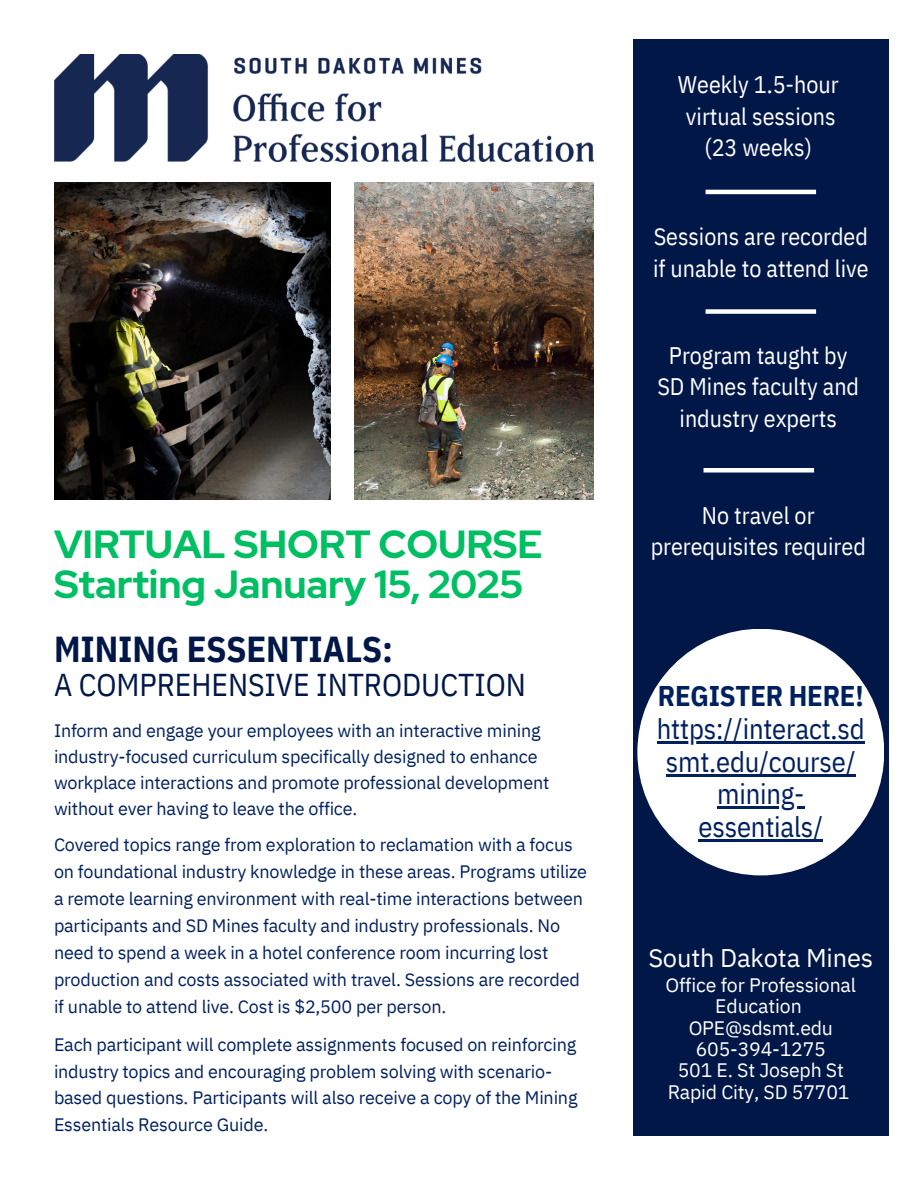
<style>
.page{position:relative;width:918px;height:1188px;background:#fff}
.page>*{position:absolute;margin:0;border:0;box-sizing:border-box;transform-origin:0 0}
.t1{font:700 39px/40.5px "Red Hat Display";color:#00bf63}
.t2{font:700 36px "IBM Plex Sans Cond";color:#001747}
.t3{font:31.5px "IBM Plex Sans Cond";color:#001747}
.t4{font:28.5px/32.7px "IBM Plex Sans Cond";letter-spacing:-.005em;color:#002060;text-align:center}
.t5{font:700 28.5px "IBM Plex Sans Cond";letter-spacing:-.005em;color:#002060}
.t6{font:25.5px "IBM Plex Sans";letter-spacing:-.005em;color:#fff}
.t7{font:24px/31.5px "IBM Plex Sans Cond";color:#fff;text-align:center}
.t8{font:19.5px/21.3px "IBM Plex Sans";letter-spacing:-.01em;color:#fff;text-align:center}
.t9{font:18px/25.8px "IBM Plex Sans";letter-spacing:-.01em;color:#002060}
</style>
<div class="page">
<img style="left:54px;top:54px;width:540px;height:107px">
<div style="left:633px;top:39px;width:255px;height:1097px;background:#001747"></div>
<div style="left:637px;top:629px;width:247px;height:246px;background:#fff;border-radius:50%"></div>
<hr style="left:657px;top:741px;width:208px;height:3px;background:#002060">
<hr style="left:666px;top:774px;width:190px;height:2px;background:#002060">
<hr style="left:717px;top:807px;width:87px;height:2px;background:#002060">
<hr style="left:698px;top:839px;width:125px;height:2px;background:#002060">
<img style="left:54px;top:182px;width:277px;height:317px">
<img style="left:354px;top:182px;width:240px;height:317px">
<hr style="left:706px;top:190px;width:110px;height:4px;background:#fff">
<div style="left:706px;top:309px;width:110px;height:5px;background:#fff"></div>
<div style="left:704px;top:468px;width:110px;height:5px;background:#fff"></div>
<h1 class="t1" style="left:54px;top:524px;width:490px">VIRTUAL SHORT COURSE<br>Starting January 15, 2025</h1>
<p class="t2" style="left:54px;top:625px;width:341px">MINING ESSENTIALS:</p>
<p class="t3" style="left:54px;top:663px;width:473px">A COMPREHENSIVE INTRODUCTION</p>
<p class="t9" style="left:54px;top:717px;width:497px">Inform and engage your employees with an interactive mining industry-focused curriculum specifically designed to enhance workplace interactions and promote professional development without ever having to leave the office.</p>
<p class="t9" style="left:54px;top:831px;width:520px">Covered topics range from exploration to reclamation with a focus</p>
<p class="t9" style="left:54px;top:858px;width:535px">on foundational industry knowledge in these areas. Programs utilize</p>
<p class="t9" style="left:54px;top:885px;width:531px">a remote learning environment with real-time interactions between</p>
<p class="t9" style="left:54px;top:912px;width:508px">participants and SD Mines faculty and industry professionals. No</p>
<p class="t9" style="left:54px;top:939px;width:496px">need to spend a week in a hotel conference room incurring lost</p>
<p class="t9" style="left:54px;top:966px;width:527px">production and costs associated with travel. Sessions are recorded</p>
<p class="t9" style="left:54px;top:993px;width:394px">if unable to attend live. Cost is $2,500 per person.</p>
<p class="t9" style="left:54px;top:1031px;width:524px">Each participant will complete assignments focused on reinforcing</p>
<p class="t9" style="left:54px;top:1058px;width:500px">industry topics and encouraging problem solving with scenario-</p>
<h4 class="t9" style="left:54px;top:1084px;width:525px">based questions. Participants will also receive a copy of the Mining</h4>
<h4 class="t9" style="left:54px;top:1111px;width:216px">Essentials Resource Guide.</h4>
<h4 class="t7" style="left:678px;top:68px;width:162px">Weekly 1.5-hour virtual sessions (23 weeks)</h4>
<h3 class="t7" style="left:653px;top:221px;width:217px;text-align:left">Sessions are recorded if unable to attend live</h3>
<h3 class="t7" style="left:657px;top:339px;width:203px">Program taught by<br>SD Mines faculty and industry experts</h3>
<h4 class="t7" style="left:651px;top:499px;width:217px">No travel or prerequisites required</h4>
<p class="t5" style="left:658px;top:677px;width:207px">REGISTER HERE!</p>
<p class="t4" style="left:657px;top:712px;width:209px">https://interact.sd smt.edu/course/</p>
<h1 class="t4" style="left:698px;top:777px;width:126px">mining&shy;essentials/</h1>
<p class="t6" style="left:648px;top:941px;width:226px">South Dakota Mines</p>
<p class="t8" style="left:665px;top:974px;width:192px">Office for Professional<br>Education</p>
<p class="t8" style="left:689px;top:1017px;width:146px">OPE@sdsmt.edu</p>
<p class="t8" style="left:696px;top:1038px;width:132px">605-394-1275</p>
<p class="t8" style="left:678px;top:1059px;width:168px">501 E. St Joseph St</p>
<p class="t8" style="left:668px;top:1081px;width:183px">Rapid City, SD 57701</p>
</div>
